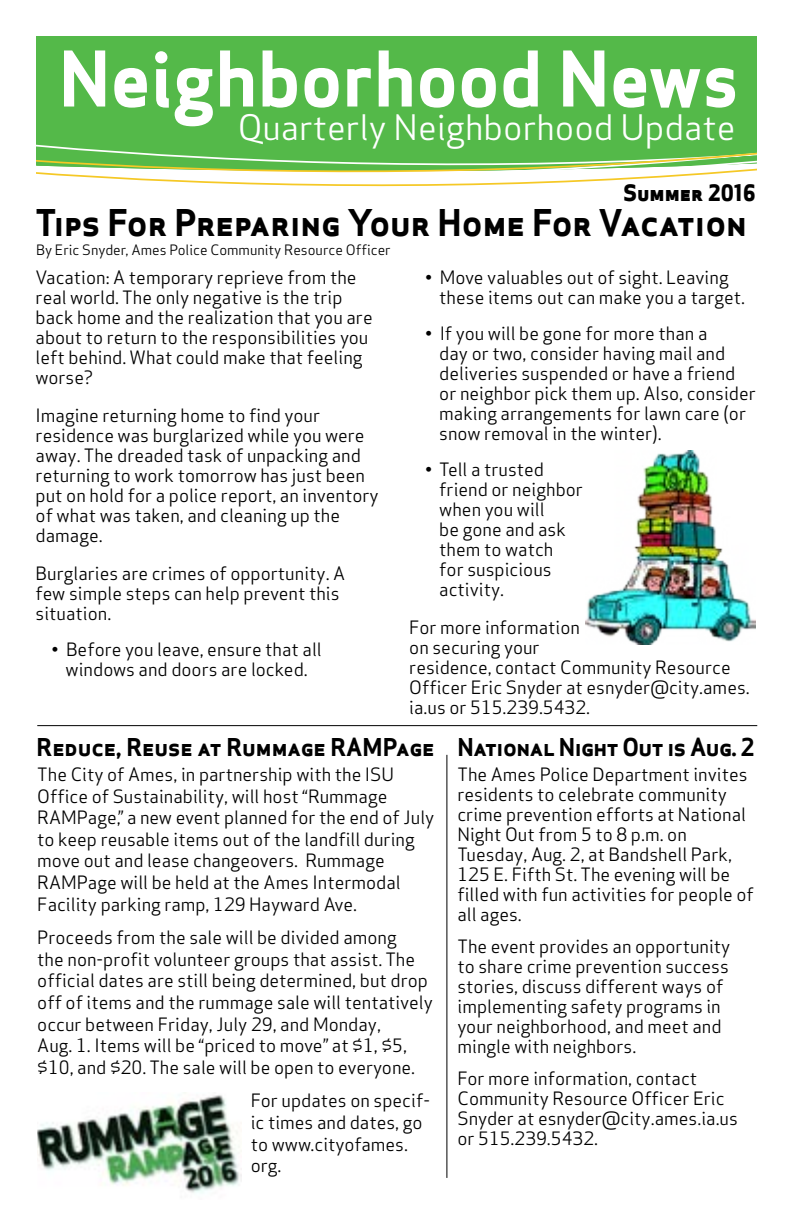
<style>
.page{position:relative;width:792px;height:1224px;background:#fff}
.page>*{position:absolute;margin:0;border:0;box-sizing:border-box;transform-origin:0 0}
.t1{font:700 74.8px "Apex Sans H";color:#fff}
.t2{font:36px "Apex Sans H Bold Caps";color:#000}
.t3{font:34.4px "Apex Sans H";color:#fff}
.t4{font:24px "Apex Sans H Bold Caps";color:#000}
.t5{font:24px "Apex Sans H Bold Caps";letter-spacing:-.02em;color:#000}
.t6{font:22px "Apex Sans H Extra Bold Caps";color:#000}
.t7{font:18px/20px "Apex Sans";color:#000}
.t8{font:14px "Apex Sans H";color:#000}
</style>
<div class="page">
<svg style="left:37px;top:37px;width:720px;height:150px;background:#6cc15d"></svg>
<hr style="left:37px;top:725px;width:720px;height:1px;background:#000">
<hr style="left:446px;top:755px;width:1px;height:423px;background:#000">
<img style="left:37px;top:1095px;width:205px;height:98px">
<img style="left:586px;top:451px;width:170px;height:193px">
<h1 class="t1" style="left:59px;top:31px;width:682px">Neighborhood News</h1>
<h3 class="t3" style="left:238px;top:106px;width:499px">Quarterly Neighborhood Update</h3>
<p class="t6" style="left:623px;top:178px;width:134px">Summer 2016</p>
<h2 class="t2" style="left:36px;top:199px;width:713px">Tips For Preparing Your Home For Vacation</h2>
<p class="t8" style="left:36px;top:241px;width:356px">By Eric Snyder, Ames Police Community Resource Officer</p>
<p class="t7" style="left:36px;top:266px;width:339px">Vacation: A temporary reprieve from the real world. The only negative is the trip back home and the realization that you are about to return to the responsibilities you left behind. What could make that feeling worse?</p>
<p class="t7" style="left:36px;top:404px;width:345px">Imagine returning home to find your residence was burglarized while you were away. The dreaded task of unpacking and returning to work tomorrow has just been put on hold for a police report, an inventory of what was taken, and cleaning up the damage.</p>
<p class="t7" style="left:36px;top:562px;width:311px">Burglaries are crimes of opportunity. A few simple steps can help prevent this situation.</p>
<p class="t7" style="left:52px;top:638px;width:272px;text-align:center">• Before you leave, ensure that all windows and doors are locked.</p>
<p class="t7" style="left:439px;top:266px;width:307px;text-indent:-14px">• Move valuables out of sight. Leaving these items out can make you a target.</p>
<p class="t7" style="left:439px;top:322px;width:318px;text-indent:-14px">• If you will be gone for more than a<br>day or two, consider having mail and deliveries suspended or have a friend or neighbor pick them up. Also, consider making arrangements for lawn care (or snow removal in the winter).</p>
<p class="t7" style="left:439px;top:458px;width:145px;text-indent:-14px">• Tell a trusted friend or neighbor when you will<br>be gone and ask them to watch<br>for suspicious activity.</p>
<p class="t7" style="left:409px;top:616px;width:342px">For more information<br>on securing your<br>residence, contact Community Resource<br>Officer Eric Snyder at esnyder@city.ames. ia.us or 515.239.5432.</p>
<h3 class="t4" style="left:37px;top:731px;width:399px">Reduce, Reuse at Rummage RAMPage</h3>
<p class="t7" style="left:37px;top:762px;width:399px;line-height:21.6px">The City of Ames, in partnership with the ISU Office of Sustainability, will host “Rummage RAMPage,” a new event planned for the end of July to keep reusable items out of the landfill during move out and lease changeovers. Rummage RAMPage will be held at the Ames Intermodal Facility parking ramp, 129 Hayward Ave.</p>
<p class="t7" style="left:37px;top:925px;width:397px;line-height:21.6px">Proceeds from the sale will be divided among<br>the non-profit volunteer groups that assist. The official dates are still being determined, but drop off of items and the rummage sale will tentatively occur between Friday, July 29, and Monday,<br>Aug. 1. Items will be “priced to move” at $1, $5, $10, and $20. The sale will be open to everyone.</p>
<p class="t7" style="left:251px;top:1088px;width:181px;line-height:21.6px">For updates on specif&shy;ic times and dates, go to www.cityofames. org.</p>
<h3 class="t5" style="left:457px;top:731px;width:299px">National Night Out is Aug. 2</h3>
<p class="t7" style="left:457px;top:763px;width:298px">The Ames Police Department invites residents to celebrate community crime prevention efforts at National<br>Night Out from 5 to 8 p.m. on<br>Tuesday, Aug. 2, at Bandshell Park,<br>125 E. Fifth St. The evening will be filled with fun activities for people of all ages.</p>
<p class="t7" style="left:457px;top:935px;width:275px">The event provides an opportunity to share crime prevention success stories, discuss different ways of implementing safety programs in your neighborhood, and meet and mingle with neighbors.</p>
<p class="t7" style="left:457px;top:1067px;width:282px">For more information, contact<br>Community Resource Officer Eric<br>Snyder at esnyder@city.ames.ia.us or 515.239.5432.</p>
</div>
